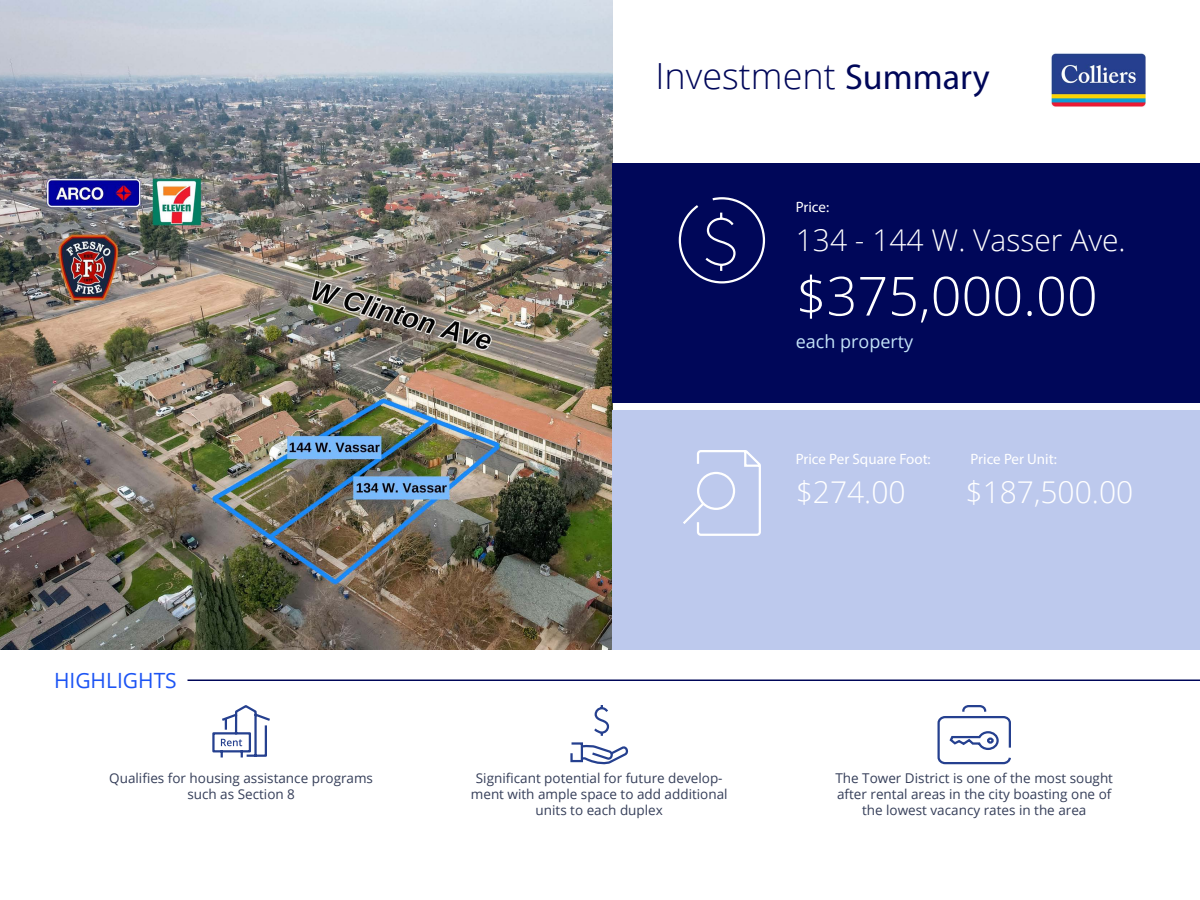
<style>
.page{position:relative;width:1200px;height:900px;background:#fff}
.page>*{position:absolute;margin:0;border:0;box-sizing:border-box;transform-origin:0 0}
.t1{font:300 54px "Open Sans";color:#fff}
.t2{font:300 36px "Open Sans";color:#000759}
.t3{font:300 30px "Open Sans";color:#fff}
.t4{font:21px "Open Sans";color:#1c54f4}
.t5{font:18px "Open Sans";color:#c4e3f8}
.t6{font:15px "Myriad Pro";color:#fff}
.t7{font:13.5px/16.2px "Open Sans";color:#353e59;text-align:center}
.s1{font-family:"Myriad Pro";font-weight:400}
</style>
<div class="page">
<img style="left:1051px;top:53px;width:95px;height:54px">
<img style="left:0;top:0;width:613px;height:650px">
<div style="left:613px;top:164px;width:587px;height:240px;background:#000759"></div>
<div style="left:613px;top:410px;width:587px;height:240px;background:#bdc9ed"></div>
<svg style="left:678px;top:197px;width:88px;height:87px"></svg>
<hr style="left:188px;top:680px;width:1012px;height:1px;background:#000759">
<svg style="left:212px;top:705px;width:58px;height:53px"></svg>
<svg style="left:570px;top:705px;width:59px;height:60px"></svg>
<svg style="left:937px;top:705px;width:74px;height:60px"></svg>
<svg style="left:683px;top:450px;width:78px;height:86px"></svg>
<h2 class="t2" style="left:656px;top:51px;width:336px">Investment <span class="s1">Summary</span></h2>
<p class="t6" style="left:796px;top:197px;width:35px">Price:</p>
<h3 class="t3" style="left:796px;top:219px;width:332px">134 - 144 W. Vasser Ave.</h3>
<h1 class="t1" style="left:796px;top:259px;width:303px">$375,000.00</h1>
<h3 class="t5" style="left:796px;top:329px;width:119px">each property</h3>
<h3 class="t4" style="left:54px;top:666px;width:124px">HIGHLIGHTS</h3>
<p class="t6" style="left:796px;top:449px;width:136px">Price Per Square Foot:</p>
<p class="t6" style="left:970px;top:449px;width:88px">Price Per Unit:</p>
<h3 class="t3" style="left:796px;top:471px;width:111px">$274.00</h3>
<h3 class="t3" style="left:966px;top:471px;width:169px">$187,500.00</h3>
<p class="t7" style="left:109px;top:769px;width:265px">Qualifies for housing assistance programs such as Section 8</p>
<p class="t7" style="left:471px;top:769px;width:258px">Significant potential for future develop&shy;ment with ample space to add additional units to each duplex</p>
<p class="t7" style="left:835px;top:769px;width:279px">The Tower District is one of the most sought after rental areas in the city boasting one of the lowest vacancy rates in the area</p>
</div>
